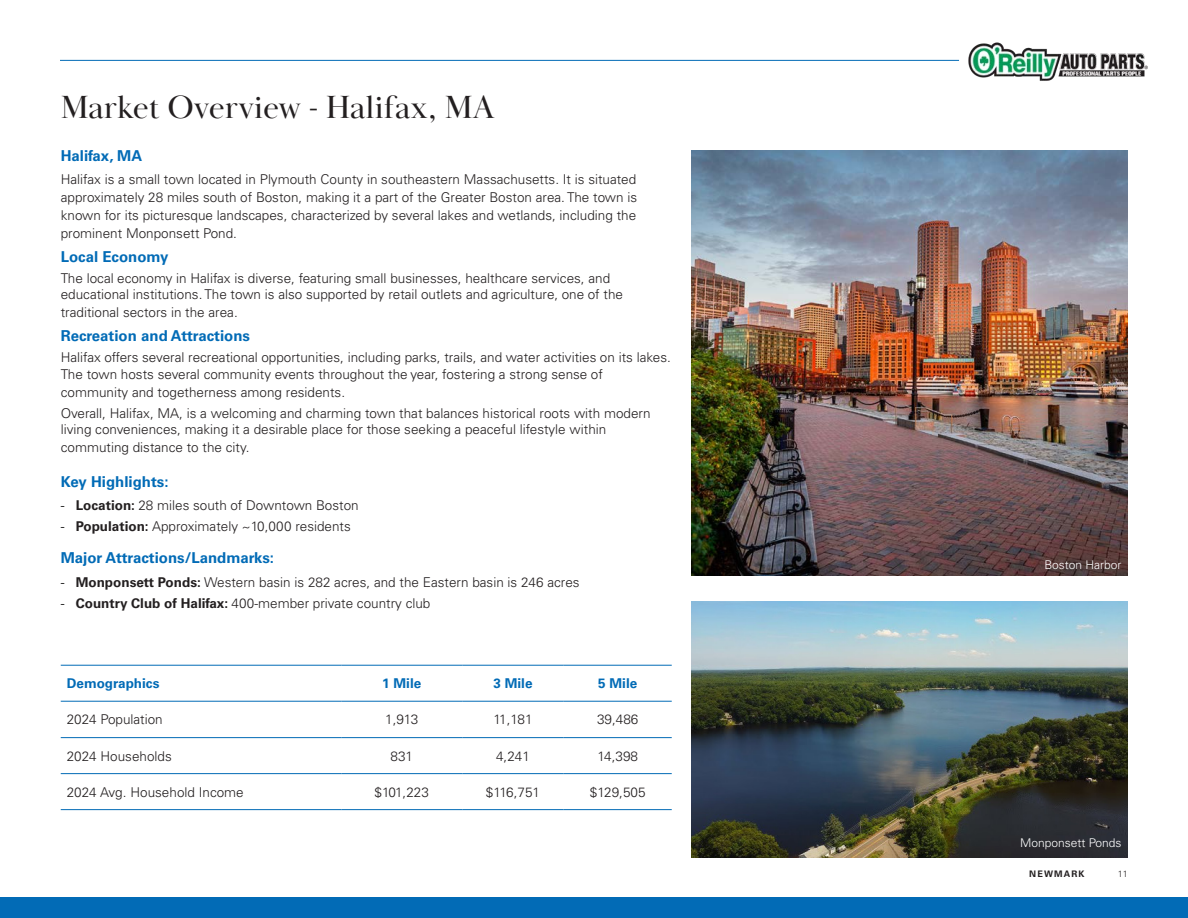
<style>
.page{position:relative;width:1188px;height:918px;background:#fff}
.page>*{position:absolute;margin:0;border:0;box-sizing:border-box;transform-origin:0 0}
.Head_27_29{font:33px "Baskerville Display PT";color:#231f20}
.Text_8_11{font:700 15px "Univers LT Pro 65";color:#026bb6}
.Text_8_11-2{font:300 13.5px/18px "Univers LT Pro 45";color:#231f20}
.Text_11_18{font:300 13.5px "Univers LT Pro 45";color:#231f20}
.Text_11_18-2{font:700 13.5px "Univers LT Pro 65";color:#026bb6}
.Text_9_12_Univ{font:300 12px "Univers LT Pro 45";color:#fff}
.t1{font:700 9px "Univers LT Pro 65";letter-spacing:.125em;color:#231f20}
.t2{font:300 9px "Univers LT Pro 45";color:#231f20}
.s1{color:#000100}
.s2{font-family:"Univers LT Pro 65";font-weight:700}
</style>
<div class="page">
<hr style="left:60px;top:60px;width:899px;height:1px;background:#026bb6">
<div style="left:0;top:897px;width:1188px;height:21px;background:#026bb6"></div>
<img style="left:942px;top:42px;width:206px;height:39px">
<hr style="left:61px;top:665px;width:280px;height:1px;background:#026bb6">
<hr style="left:341px;top:665px;width:121px;height:1px;background:#026bb6">
<hr style="left:462px;top:665px;width:102px;height:1px;background:#026bb6">
<hr style="left:564px;top:665px;width:108px;height:1px;background:#026bb6">
<hr style="left:61px;top:701px;width:280px;height:1px;background:#026bb6">
<hr style="left:341px;top:701px;width:121px;height:1px;background:#026bb6">
<hr style="left:462px;top:701px;width:102px;height:1px;background:#026bb6">
<hr style="left:564px;top:701px;width:108px;height:1px;background:#026bb6">
<hr style="left:61px;top:737px;width:280px;height:1px;background:#026bb6">
<hr style="left:341px;top:737px;width:121px;height:1px;background:#026bb6">
<hr style="left:462px;top:737px;width:102px;height:1px;background:#026bb6">
<hr style="left:564px;top:737px;width:108px;height:1px;background:#026bb6">
<hr style="left:61px;top:773px;width:280px;height:1px;background:#026bb6">
<hr style="left:341px;top:773px;width:121px;height:1px;background:#026bb6">
<hr style="left:462px;top:773px;width:102px;height:1px;background:#026bb6">
<hr style="left:564px;top:773px;width:108px;height:1px;background:#026bb6">
<hr style="left:61px;top:809px;width:280px;height:1px;background:#026bb6">
<hr style="left:341px;top:809px;width:121px;height:1px;background:#026bb6">
<hr style="left:462px;top:809px;width:102px;height:1px;background:#026bb6">
<hr style="left:564px;top:809px;width:108px;height:1px;background:#026bb6">
<img style="left:692px;top:150px;width:435px;height:426px">
<img style="left:692px;top:602px;width:435px;height:256px">
<p class="Head_27_29" style="left:61px;top:87px;width:435px">Market Overview - Halifax, MA</p>
<p class="Text_8_11" style="left:61px;top:145px;width:83px">Halifax, MA</p>
<p class="Text_8_11-2" style="left:61px;top:170px;width:578px;text-align:justify">Halifax is a small town located in Plymouth County in southeastern Massachusetts. It is situated approximately 28 miles south of Boston, making it a part of the Greater Boston area. The town is known for its picturesque landscapes, characterized by several lakes and wetlands, including the prominent Monponsett Pond.</p>
<p class="Text_8_11" style="left:61px;top:246px;width:109px">Local Economy</p>
<p class="Text_8_11-2" style="left:61px;top:270px;width:564px;line-height:16.2px">The local economy in Halifax is diverse, featuring small businesses, healthcare services, and educational institutions. The town is also supported by retail outlets and agriculture, one of the</p>
<p class="Text_8_11-2" style="left:61px;top:303px;width:179px">traditional sectors in the area.</p>
<p class="Text_8_11" style="left:61px;top:325px;width:191px">Recreation and Attractions</p>
<p class="Text_8_11-2" style="left:61px;top:349px;width:612px;line-height:16.2px">Halifax offers several recreational opportunities, including parks, trails, and water activities on its lakes.<br>The town hosts several community events throughout the year, fostering a strong sense of</p>
<p class="Text_8_11-2" style="left:61px;top:383px;width:286px">community and togetherness among residents.</p>
<p class="Text_8_11-2" style="left:61px;top:405px;width:591px;line-height:16.2px">Overall, Halifax, MA, is a welcoming and charming town that balances historical roots with modern living conveniences, making it a desirable place for those seeking a peaceful lifestyle within</p>
<p class="Text_8_11-2" style="left:61px;top:438px;width:190px">commuting distance to the city.</p>
<p class="Text_8_11" style="left:61px;top:471px;width:109px">Key Highlights:</p>
<p class="Text_8_11-2" style="left:61px;top:496px;width:299px"><span class="s1">-</span> <span class="s2">Location:</span> 28 miles south of Downtown Boston</p>
<p class="Text_8_11-2" style="left:61px;top:517px;width:292px"><span class="s1">-</span> <span class="s2">Population:</span> Approximately ~10,000 residents</p>
<p class="Text_8_11" style="left:61px;top:547px;width:215px">Major Attractions/Landmarks:</p>
<p class="Text_8_11-2" style="left:61px;top:573px;width:520px"><span class="s1">-</span> <span class="s2">Monponsett Ponds:</span> Western basin is 282 acres, and the Eastern basin is 246 acres</p>
<p class="Text_8_11-2" style="left:61px;top:594px;width:371px"><span class="s1">-</span> <span class="s2">Country Club of Halifax:</span> 400-member private country club</p>
<p class="Text_11_18-2" style="left:67px;top:674px;width:94px">Demographics</p>
<p class="Text_11_18-2" style="left:382px;top:674px;width:41px">1 Mile</p>
<p class="Text_11_18-2" style="left:493px;top:674px;width:41px">3 Mile</p>
<p class="Text_11_18-2" style="left:598px;top:674px;width:41px">5 Mile</p>
<p class="Text_11_18" style="left:67px;top:711px;width:98px">2024 Population</p>
<p class="Text_11_18" style="left:385px;top:711px;width:35px">1,913</p>
<p class="Text_11_18" style="left:493px;top:711px;width:41px">11,181</p>
<p class="Text_11_18" style="left:597px;top:711px;width:43px">39,486</p>
<p class="Text_11_18" style="left:67px;top:747px;width:107px">2024 Households</p>
<p class="Text_11_18" style="left:391px;top:747px;width:24px">831</p>
<p class="Text_11_18" style="left:496px;top:747px;width:35px">4,241</p>
<p class="Text_11_18" style="left:597px;top:747px;width:42px">14,398</p>
<p class="Text_11_18" style="left:67px;top:783px;width:179px">2024 Avg. Household Income</p>
<p class="Text_11_18" style="left:375px;top:783px;width:56px">$101,223</p>
<p class="Text_11_18" style="left:486px;top:783px;width:56px">$116,751</p>
<p class="Text_11_18" style="left:590px;top:783px;width:57px">$129,505</p>
<p class="Text_9_12_Univ" style="left:1044px;top:557px;width:79px">Boston Harbor</p>
<p class="Text_9_12_Univ" style="left:1020px;top:835px;width:103px">Monponsett Ponds</p>
<p class="Text_9_12_Univ" style="left:969px;top:839px;width:149px">Ontario International Airport</p>
<p class="t1" style="left:1029px;top:867px;width:57px">NEWMARK</p>
<p class="t2" style="left:1118px;top:867px;width:12px">11</p>
</div>
